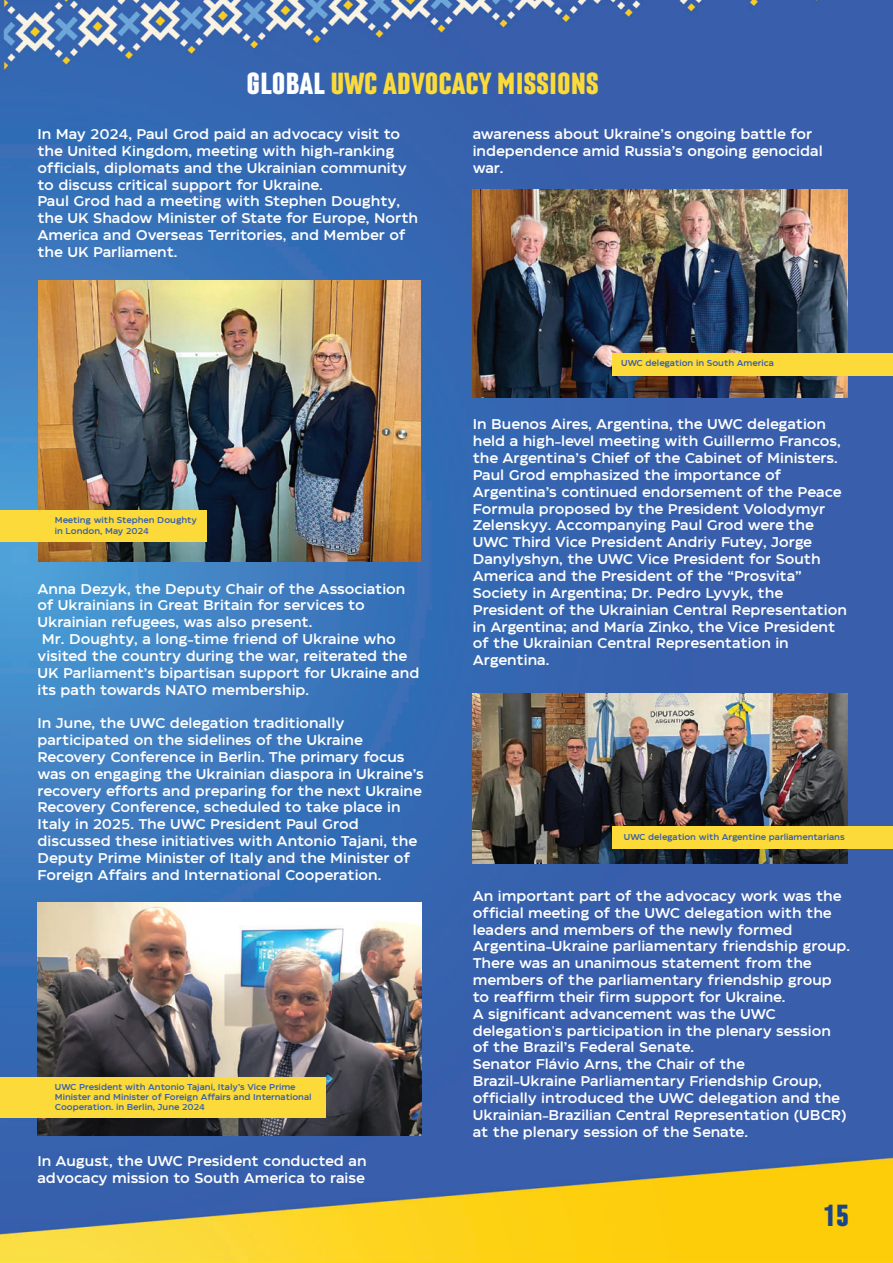
<style>
.page{position:relative;width:893px;height:1263px;background:#fff}
.page>*{position:absolute;margin:0;border:0;box-sizing:border-box;transform-origin:0 0}
.t1{font:700 29.7px "Laqonic 4 F Unicase";color:#fbda39}
.t2{font:700 29.7px "Laqonic 4 F Unicase";color:#1a4589}
.t3{font:500 14.1px/16.8px "Eastman";color:#fff}
.t4{font:500 8.55px/10.2px "Eastman";color:#375eab}
.s1{color:#fff}
</style>
<div class="page">
<img style="left:0;top:0;width:893px;height:1263px">
<img style="left:38px;top:281px;width:383px;height:281px">
<div style="left:0;top:511px;width:206px;height:31px;background:#fbda39"></div>
<img style="left:38px;top:903px;width:384px;height:232px">
<div style="left:0;top:1077px;width:325px;height:40px;background:#fbda39"></div>
<img style="left:473px;top:189px;width:375px;height:209px">
<div style="left:611px;top:353px;width:281px;height:22px;background:#fbda39"></div>
<img style="left:473px;top:693px;width:375px;height:170px">
<div style="left:611px;top:826px;width:281px;height:23px;background:#fbda39"></div>
<h1 class="t1" style="left:246px;top:67px;width:354px"><span class="s1">GLOBAL</span> UWC ADVOCACY MISSIONS</h1>
<p class="t3" style="left:473px;top:124px;width:351px">awareness about Ukraine’s ongoing battle for independence amid Russia’s ongoing genocidal war.</p>
<p class="t3" style="left:37px;top:124px;width:382px">In May 2024, Paul Grod paid an advocacy visit to the United Kingdom, meeting with high-ranking officials, diplomats and the Ukrainian community to discuss critical support for Ukraine.<br>Paul Grod had a meeting with Stephen Doughty, the UK Shadow Minister of State for Europe, North America and Overseas Territories, and Member of the UK Parliament.</p>
<p class="t4" style="left:55px;top:514px;width:144px">Meeting with Stephen Doughty in London, May 2024</p>
<p class="t3" style="left:37px;top:579px;width:369px">Anna Dezyk, the Deputy Chair of the Association</p>
<p class="t3" style="left:37px;top:596px;width:329px">of Ukrainians in Great Britain for services to</p>
<p class="t3" style="left:37px;top:613px;width:276px">Ukrainian refugees, was also present.</p>
<p class="t3" style="left:42px;top:629px;width:355px">Mr. Doughty, a long-time friend of Ukraine who</p>
<p class="t3" style="left:37px;top:646px;width:371px">visited the country during the war, reiterated the</p>
<p class="t3" style="left:37px;top:663px;width:383px">UK Parliament’s bipartisan support for Ukraine and</p>
<p class="t3" style="left:37px;top:680px;width:273px">its path towards NATO membership.</p>
<p class="t3" style="left:37px;top:714px;width:388px">In June, the UWC delegation traditionally participated on the sidelines of the Ukraine Recovery Conference in Berlin. The primary focus was on engaging the Ukrainian diaspora in Ukraine’s recovery efforts and preparing for the next Ukraine Recovery Conference, scheduled to take place in Italy in 2025. The UWC President Paul Grod discussed these initiatives with Antonio Tajani, the Deputy Prime Minister of Italy and the Minister of Foreign Affairs and International Cooperation.</p>
<p class="t4" style="left:55px;top:1081px;width:258px">UWC President with Antonio Tajani, Italy’s Vice Prime<br>Minister and Minister of Foreign Affairs and International<br>Cooperation. in Berlin, June 2024</p>
<p class="t3" style="left:37px;top:1151px;width:331px">In August, the UWC President conducted an advocacy mission to South America to raise</p>
<p class="t4" style="left:621px;top:357px;width:154px">UWC delegation in South America</p>
<p class="t3" style="left:473px;top:415px;width:376px">In Buenos Aires, Argentina, the UWC delegation held a high-level meeting with Guillermo Francos, the Argentina’s Chief of the Cabinet of Ministers.<br>Paul Grod emphasized the importance of Argentina’s continued endorsement of the Peace Formula proposed by the President Volodymyr Zelenskyy. Accompanying Paul Grod were the UWC Third Vice President Andriy Futey, Jorge Danylyshyn, the UWC Vice President for South America and the President of the “Prosvita” Society in Argentina; Dr. Pedro Lyvyk, the President of the Ukrainian Central Representation in Argentina; and María Zinko, the Vice President of the Ukrainian Central Representation in Argentina.</p>
<p class="t4" style="left:624px;top:831px;width:222px">UWC delegation with Argentine parliamentarians</p>
<p class="t3" style="left:473px;top:886px;width:379px">An important part of the advocacy work was the official meeting of the UWC delegation with the leaders and members of the newly formed Argentina-Ukraine parliamentary friendship group.<br>There was an unanimous statement from the members of the parliamentary friendship group to reaffirm their firm support for Ukraine.<br>A significant advancement was the UWC delegation's participation in the plenary session of the Brazil’s Federal Senate.<br>Senator Flávio Arns, the Chair of the Brazil-Ukraine Parliamentary Friendship Group, officially introduced the UWC delegation and the Ukrainian-Brazilian Central Representation (UBCR) at the plenary session of the Senate.</p>
<h1 class="t2" style="left:823px;top:1200px;width:27px">15</h1>
</div>
